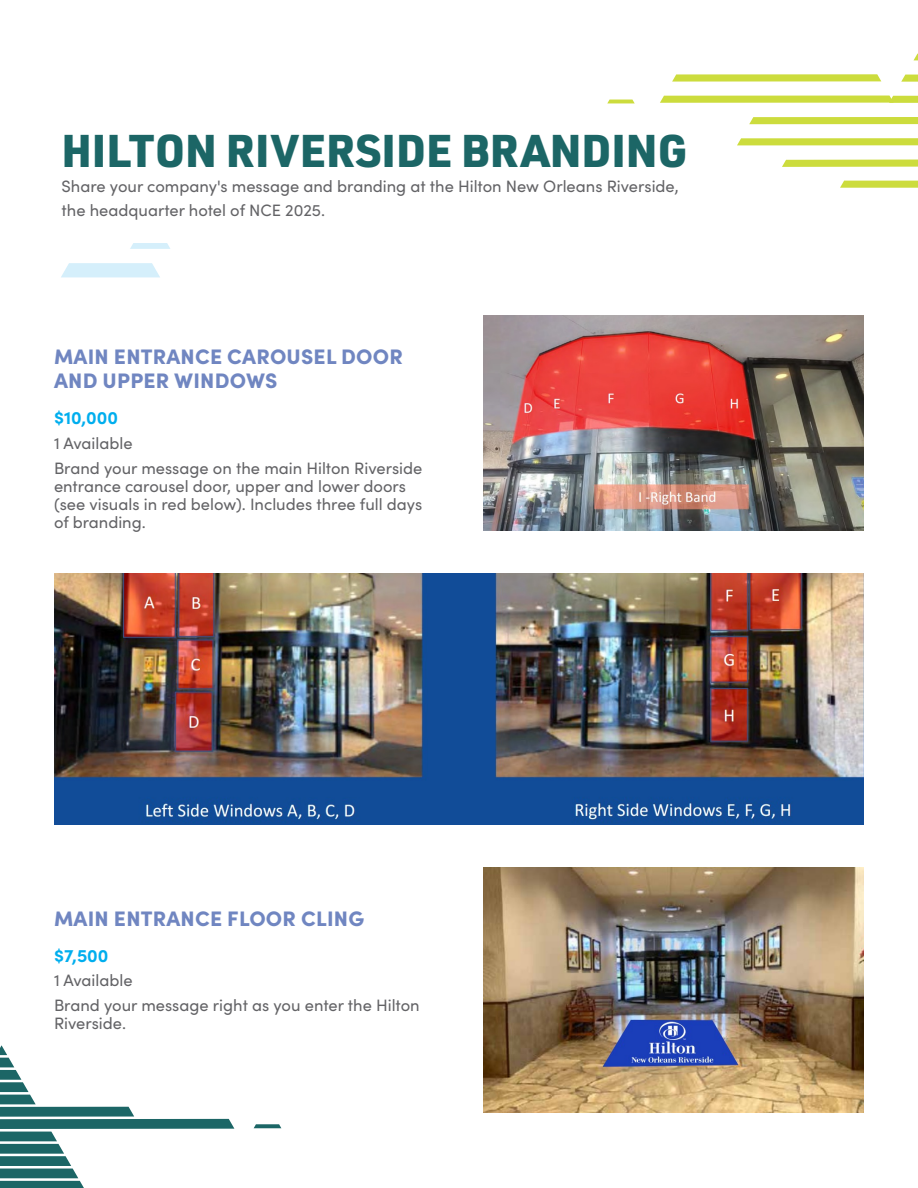
<style>
.page{position:relative;width:918px;height:1188px;background:#fff}
.page>*{position:absolute;margin:0;border:0;box-sizing:border-box;transform-origin:0 0}
.t1{font:900 45px "URWDIN";color:#1c6666}
.purple_subheads{font:900 21px/24px "Sofia Pro";letter-spacing:.01em;color:#7086c1}
.cost{font:700 18px "Sofia Pro";color:#00aeee}
.Body{font:16.5px/18px "Sofia Pro";color:#636366}
</style>
<div class="page">
<img style="left:484px;top:315px;width:380px;height:216px">
<img style="left:54px;top:573px;width:810px;height:252px">
<svg style="left:672px;top:74px;width:209px;height:8px;background:#d2e056"></svg>
<svg style="left:607px;top:100px;width:28px;height:3px"></svg>
<svg style="left:840px;top:181px;width:78px;height:7px"></svg>
<svg style="left:782px;top:160px;width:136px;height:7px"></svg>
<svg style="left:737px;top:138px;width:181px;height:7px"></svg>
<svg style="left:749px;top:117px;width:169px;height:7px"></svg>
<svg style="left:660px;top:96px;width:258px;height:7px;background:#cedd46"></svg>
<svg style="left:901px;top:75px;width:17px;height:7px"></svg>
<svg style="left:914px;top:53px;width:4px;height:7px"></svg>
<svg style="left:61px;top:263px;width:99px;height:14px"></svg>
<svg style="left:130px;top:243px;width:40px;height:6px"></svg>
<img style="left:484px;top:867px;width:380px;height:245px">
<svg style="left:0;top:1045px;width:234px;height:143px"></svg>
<svg style="left:254px;top:1124px;width:27px;height:4px"></svg>
<p class="t1" style="left:62px;top:120px;width:627px">HILTON RIVERSIDE BRANDING</p>
<p class="Body" style="left:62px;top:176px;width:619px">Share your company's message and branding at the Hilton New Orleans Riverside,</p>
<p class="Body" style="left:62px;top:201px;width:265px">the headquarter hotel of NCE 2025.</p>
<p class="purple_subheads" style="left:54px;top:343px;width:350px">MAIN ENTRANCE CAROUSEL DOOR<br>AND UPPER WINDOWS</p>
<p class="cost" style="left:54px;top:404px;width:66px">$10,000</p>
<p class="Body" style="left:54px;top:433px;width:80px">1 Available</p>
<p class="Body" style="left:54px;top:458px;width:370px">Brand your message on the main Hilton Riverside entrance carousel door, upper and lower doors (see visuals in red below). Includes three full days of branding.</p>
<p class="purple_subheads" style="left:54px;top:904px;width:312px">MAIN ENTRANCE FLOOR CLING</p>
<p class="cost" style="left:54px;top:942px;width:56px">$7,500</p>
<p class="Body" style="left:54px;top:971px;width:80px">1 Available</p>
<p class="Body" style="left:54px;top:996px;width:367px">Brand your message right as you enter the Hilton<br>Riverside.</p>
</div>
